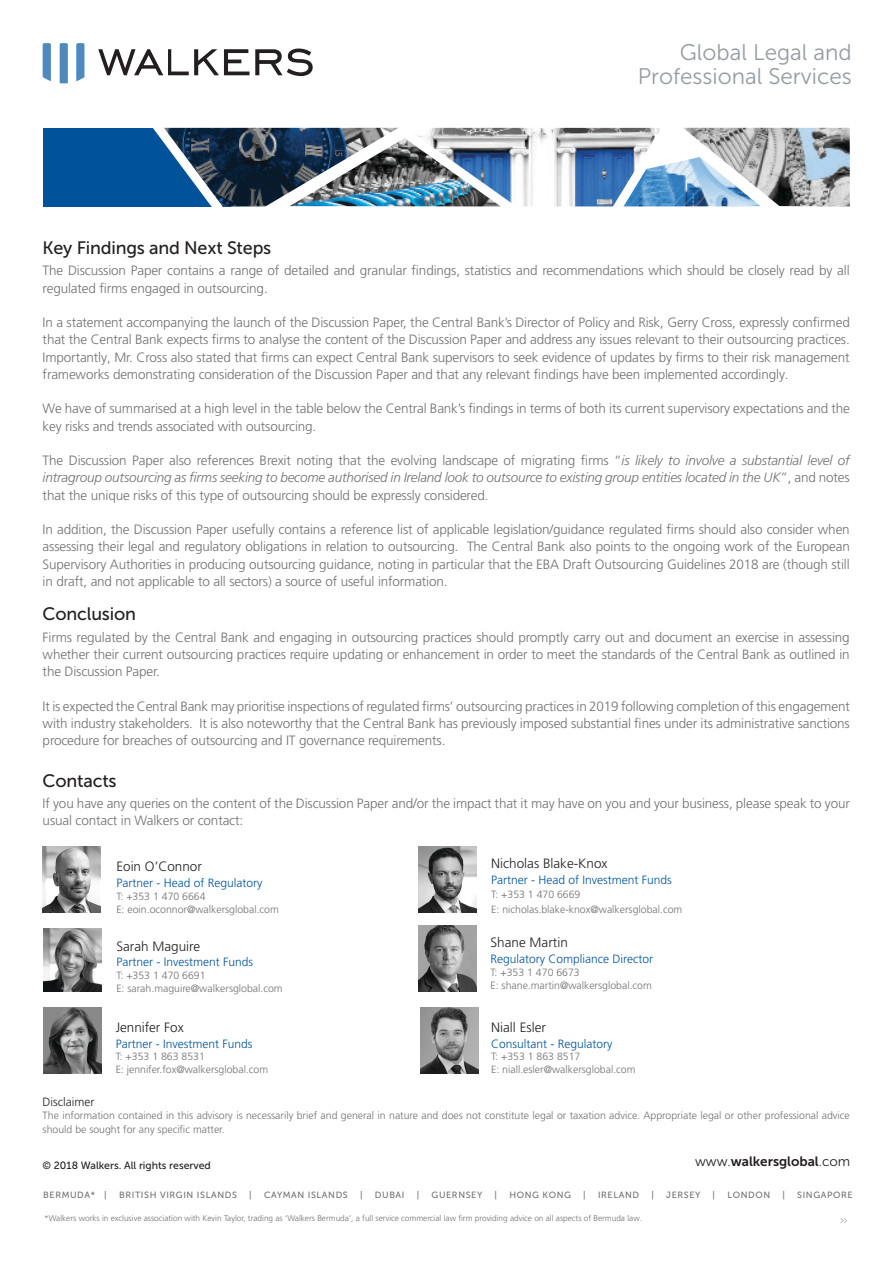
<style>
.page{position:relative;width:893px;height:1263px;background:#fff}
.page>*{position:absolute;margin:0;border:0;box-sizing:border-box;transform-origin:0 0}
.t1{font:22.5px/24px "Museo Sans 300";color:#959ca2;text-align:right}
.t2{font:18px "Museo Sans 500";letter-spacing:-.01em;color:#231f20}
.t3{font:300 13.5px/17.2px "Frutiger LT Pro";letter-spacing:-.01em;color:#717074}
.t4{font:300 13.5px "Frutiger LT Pro";color:#231f20}
.t5{font:13.5px "Museo Sans 700";color:#231f20}
.t6{font:300 12px "Frutiger LT Pro";color:#00539b}
.t7{font:300 12px "Frutiger LT Pro";color:#231f20}
.t8{font:12px "Museo Sans 100";color:#717074;scale:.5 1}
.t9{font:300 10.5px/13.5px "Frutiger LT Pro";color:#717074}
.t10{font:10.5px "Museo Sans 500";color:#231f20}
.t11{font:9px "Museo Sans 500";letter-spacing:.065em;color:#717074}
.t12{font:300 8.25px "Frutiger LT Pro";color:#717074}
.s1{font-style:italic}
.s2{font-family:"Museo Sans 300"}
</style>
<div class="page">
<svg style="left:98px;top:49px;width:151px;height:26px"></svg>
<svg style="left:255px;top:49px;width:58px;height:27px"></svg>
<svg style="left:43px;top:43px;width:8px;height:38px"></svg>
<svg style="left:60px;top:43px;width:8px;height:40px"></svg>
<svg style="left:76px;top:43px;width:8px;height:38px"></svg>
<div style="left:43px;top:128px;width:188px;height:79px;background:#00539b"></div>
<img style="left:232px;top:128px;width:370px;height:79px">
<img style="left:796px;top:128px;width:54px;height:78px">
<img style="left:43px;top:847px;width:58px;height:65px">
<img style="left:418px;top:847px;width:58px;height:66px">
<img style="left:418px;top:925px;width:58px;height:66px">
<img style="left:43px;top:1007px;width:58px;height:66px">
<img style="left:420px;top:1007px;width:58px;height:66px">
<img style="left:43px;top:928px;width:58px;height:63px">
<svg style="left:153px;top:127px;width:79px;height:80px"></svg>
<img style="left:251px;top:127px;width:280px;height:80px">
<svg style="left:602px;top:127px;width:194px;height:80px"></svg>
<h1 class="t1" style="left:638px;top:40px;width:216px">Global Legal and<br>Professional Services</h1>
<p class="t2" style="left:43px;top:238px;width:230px">Key Findings and Next Steps</p>
<p class="t3" style="left:43px;top:262px;width:809px">The Discussion Paper contains a range of detailed and granular findings, statistics and recommendations which should be closely read by all regulated firms engaged in outsourcing.</p>
<p class="t3" style="left:43px;top:314px;width:809px">In a statement accompanying the launch of the Discussion Paper, the Central Bank’s Director of Policy and Risk, Gerry Cross, expressly confirmed that the Central Bank expects firms to analyse the content of the Discussion Paper and address any issues relevant to their outsourcing practices.</p>
<p class="t3" style="left:43px;top:348px;width:808px">Importantly, Mr. Cross also stated that firms can expect Central Bank supervisors to seek evidence of updates by firms to their risk management frameworks demonstrating consideration of the Discussion Paper and that any relevant findings have been implemented accordingly.</p>
<p class="t3" style="left:43px;top:400px;width:809px">We have of summarised at a high level in the table below the Central Bank’s findings in terms of both its current supervisory expectations and the key risks and trends associated with outsourcing.</p>
<p class="t3" style="left:43px;top:452px;width:809px;text-align:justify">The Discussion Paper also references Brexit noting that the evolving landscape of migrating firms “<span class="s1">is likely to involve a substantial level of intragroup outsourcing as firms seeking to become authorised in Ireland look to outsource to existing group entities located in the UK</span>”, and notes that the unique risks of this type of outsourcing should be expressly considered.</p>
<p class="t3" style="left:43px;top:521px;width:809px;text-align:justify">In addition, the Discussion Paper usefully contains a reference list of applicable legislation/guidance regulated firms should also consider when assessing their legal and regulatory obligations in relation to outsourcing. The Central Bank also points to the ongoing work of the European Supervisory Authorities in producing outsourcing guidance, noting in particular that the EBA Draft Outsourcing Guidelines 2018 are (though still in draft, and not applicable to all sectors) a source of useful information.</p>
<p class="t2" style="left:43px;top:604px;width:95px">Conclusion</p>
<p class="t3" style="left:43px;top:629px;width:809px;text-align:justify">Firms regulated by the Central Bank and engaging in outsourcing practices should promptly carry out and document an exercise in assessing whether their current outsourcing practices require updating or enhancement in order to meet the standards of the Central Bank as outlined in the Discussion Paper.</p>
<p class="t3" style="left:43px;top:698px;width:809px;text-align:justify">It is expected the Central Bank may prioritise inspections of regulated firms’ outsourcing practices in 2019 following completion of this engagement with industry stakeholders. It is also noteworthy that the Central Bank has previously imposed substantial fines under its administrative sanctions procedure for breaches of outsourcing and IT governance requirements.</p>
<p class="t2" style="left:43px;top:770px;width:75px">Contacts</p>
<p class="t3" style="left:43px;top:795px;width:809px">If you have any queries on the content of the Discussion Paper and/or the impact that it may have on you and your business, please speak to your usual contact in Walkers or contact:</p>
<p class="t4" style="left:116px;top:859px;width:87px">Eoin O’Connor</p>
<p class="t6" style="left:116px;top:876px;width:148px">Partner - Head of Regulatory</p>
<p class="t9" style="left:116px;top:890px;width:91px">T: +353 1 470 6664</p>
<p class="t9" style="left:116px;top:902px;width:164px">E: eoin.oconnor@walkersglobal.com</p>
<p class="t4" style="left:116px;top:938px;width:85px">Sarah Maguire</p>
<p class="t6" style="left:116px;top:955px;width:138px">Partner - Investment Funds</p>
<p class="t9" style="left:116px;top:969px;width:91px">T: +353 1 470 6691</p>
<p class="t9" style="left:116px;top:982px;width:168px">E: sarah.maguire@walkersglobal.com</p>
<p class="t4" style="left:116px;top:1019px;width:69px">Jennifer Fox</p>
<p class="t6" style="left:116px;top:1036px;width:138px">Partner - Investment Funds</p>
<p class="t9" style="left:116px;top:1050px;width:91px">T: +353 1 863 8531</p>
<p class="t9" style="left:116px;top:1063px;width:154px">E: jennifer.fox@walkersglobal.com</p>
<p class="t4" style="left:491px;top:856px;width:118px">Nicholas Blake-Knox</p>
<p class="t6" style="left:491px;top:873px;width:182px">Partner - Head of Investment Funds</p>
<p class="t9" style="left:491px;top:888px;width:91px">T: +353 1 470 6669</p>
<p class="t9" style="left:491px;top:902px;width:193px">E: nicholas.blake-knox@walkersglobal.com</p>
<p class="t4" style="left:491px;top:935px;width:79px">Shane Martin</p>
<p class="t6" style="left:491px;top:952px;width:164px">Regulatory Compliance Director</p>
<p class="t9" style="left:491px;top:965px;width:91px">T: +353 1 470 6673</p>
<p class="t9" style="left:491px;top:978px;width:163px">E: shane.martin@walkersglobal.com</p>
<p class="t4" style="left:491px;top:1019px;width:56px">Niall Esler</p>
<p class="t6" style="left:491px;top:1036px;width:123px">Consultant - Regulatory</p>
<p class="t9" style="left:491px;top:1050px;width:91px">T: +353 1 863 8517</p>
<p class="t9" style="left:491px;top:1063px;width:146px">E: niall.esler@walkersglobal.com</p>
<p class="t7" style="left:43px;top:1094px;width:53px">Disclaimer</p>
<p class="t9" style="left:43px;top:1109px;width:809px">The information contained in this advisory is necessarily brief and general in nature and does not constitute legal or taxation advice. Appropriate legal or other professional advice should be sought for any specific matter.</p>
<p class="t10" style="left:43px;top:1159px;width:170px">© 2018 Walkers. All rights reserved</p>
<p class="t5" style="left:695px;top:1154px;width:157px"><span class="s2">www.</span>walkersglobal<span class="s2">.com</span></p>
<p class="t11" style="left:43px;top:1190px;width:65px">BERMUDA* |</p>
<p class="t11" style="left:119px;top:1190px;width:119px">BRITISH VIRGIN ISLANDS</p>
<p class="t11" style="left:249px;top:1190px;width:4px">|</p>
<p class="t11" style="left:264px;top:1190px;width:85px">CAYMAN ISLANDS</p>
<p class="t11" style="left:360px;top:1190px;width:4px">|</p>
<p class="t11" style="left:375px;top:1190px;width:31px">DUBAI</p>
<p class="t11" style="left:417px;top:1190px;width:4px">|</p>
<p class="t11" style="left:432px;top:1190px;width:52px">GUERNSEY</p>
<p class="t11" style="left:495px;top:1190px;width:4px">|</p>
<p class="t11" style="left:509px;top:1190px;width:63px">HONG KONG</p>
<p class="t11" style="left:583px;top:1190px;width:4px">|</p>
<p class="t11" style="left:598px;top:1190px;width:43px">IRELAND</p>
<p class="t11" style="left:651px;top:1190px;width:4px">|</p>
<p class="t11" style="left:666px;top:1190px;width:36px">JERSEY</p>
<p class="t11" style="left:713px;top:1190px;width:4px">|</p>
<p class="t11" style="left:727px;top:1190px;width:44px">LONDON</p>
<p class="t11" style="left:782px;top:1190px;width:4px">|</p>
<p class="t11" style="left:797px;top:1190px;width:57px">SINGAPORE</p>
<p class="t12" style="left:44px;top:1214px;width:599px">*Walkers works in exclusive association with Kevin Taylor, trading as ‘Walkers Bermuda’, a full service commercial law firm providing advice on all aspects of Bermuda law.</p>
<p class="t8" style="left:841px;top:1214px;width:15px">&gt;&gt;</p>
</div>
